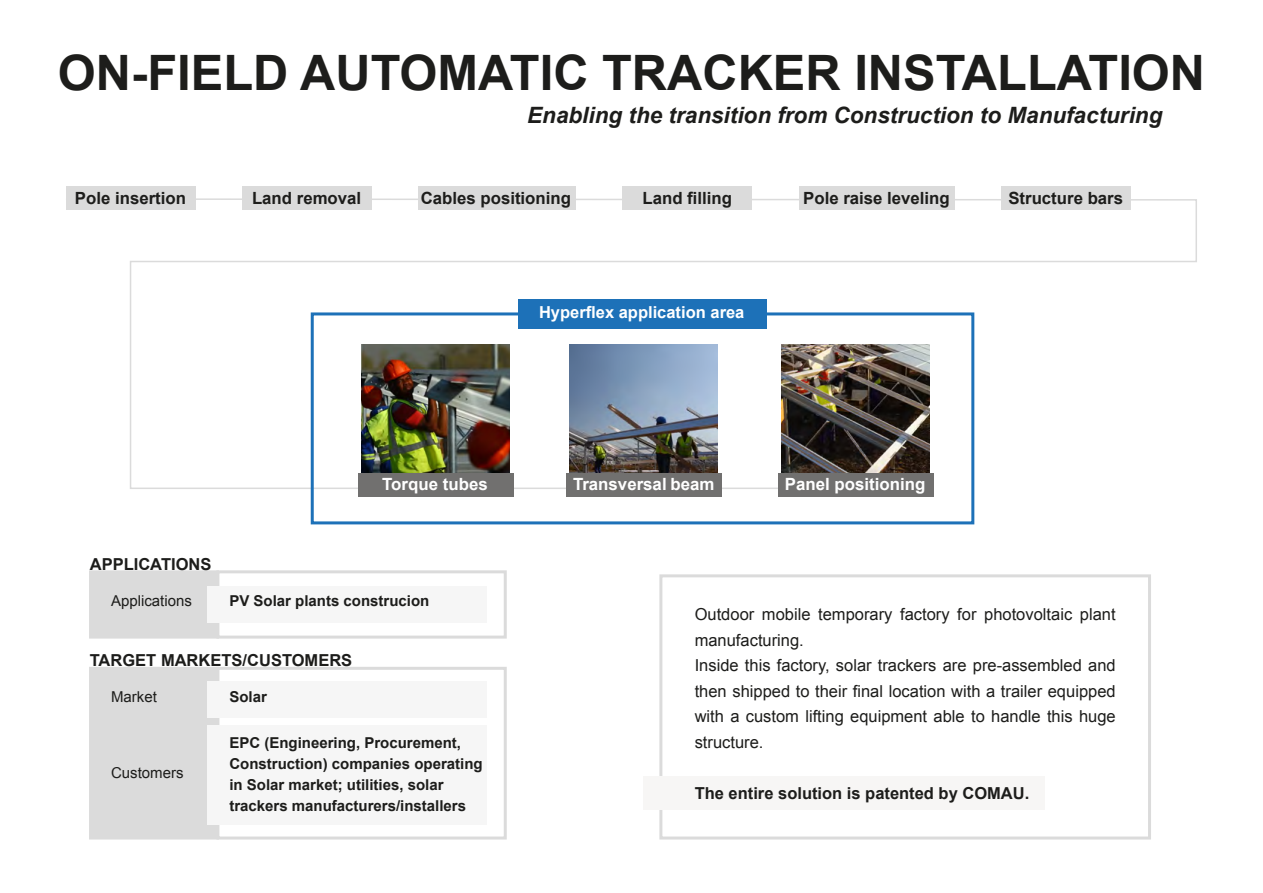
<style>
.page{position:relative;width:1263px;height:893px;background:#fff}
.page>*{position:absolute;margin:0;border:0;box-sizing:border-box;transform-origin:0 0}
.t1{font:700 48.75px "Arial";color:#1d1d1b}
.t2{font:italic 700 22.5px "Arial";color:#1d1d1b}
.t3{font:700 16.8px "Arial";color:#1d1d1b}
.t4{font:700 16.8px "Arial";color:#fff}
.t5{font:16.5px/25.5px "Arial";color:#1d1d1b}
.t6{font:700 16.5px "Arial";color:#1d1d1b}
.t7{font:700 16.5px "Arial";color:#fff}
.t8{font:700 15px/21px "Arial";color:#1d1d1b}
.t9{font:15px "Arial";color:#1d1d1b}
</style>
<div class="page">
<div style="left:659px;top:574px;width:492px;height:265px;border:3px solid #dbdbdb"></div>
<div style="left:644px;top:776px;width:401px;height:34px;background:#f7f6f5"></div>
<svg style="left:130px;top:198px;width:1067px;height:292px"></svg>
<div style="left:66px;top:186px;width:129px;height:24px;background:#dbdbdb"></div>
<div style="left:242px;top:186px;width:129px;height:24px;background:#dbdbdb"></div>
<div style="left:623px;top:186px;width:129px;height:24px;background:#dbdbdb"></div>
<div style="left:1001px;top:186px;width:129px;height:24px;background:#dbdbdb"></div>
<div style="left:418px;top:186px;width:158px;height:24px;background:#dbdbdb"></div>
<div style="left:799px;top:186px;width:155px;height:24px;background:#dbdbdb"></div>
<div style="left:778px;top:473px;width:155px;height:24px;background:#71706f"></div>
<div style="left:358px;top:473px;width:155px;height:24px;background:#71706f"></div>
<div style="left:566px;top:473px;width:155px;height:24px;background:#71706f"></div>
<div style="left:89px;top:570px;width:130px;height:69px;background:#dbdbdb;border:3px solid #dbdbdb"></div>
<div style="left:89px;top:667px;width:130px;height:172px;background:#dbdbdb"></div>
<div style="left:216px;top:570px;width:291px;height:69px;background:#fff;border:3px solid #dbdbdb"></div>
<div style="left:216px;top:667px;width:291px;height:172px;background:#fff;border:3px solid #dbdbdb"></div>
<div style="left:207px;top:586px;width:280px;height:37px;background:#f6f6f6"></div>
<div style="left:207px;top:681px;width:280px;height:37px;background:#f6f6f6"></div>
<div style="left:207px;top:725px;width:280px;height:100px;background:#f6f6f6"></div>
<div style="left:311px;top:312px;width:663px;height:212px;border:3px solid #1d71b8"></div>
<div style="left:518px;top:299px;width:249px;height:30px;background:#1d71b8"></div>
<h1 class="t1" style="left:58px;top:40px;width:1149px">ON-FIELD AUTOMATIC TRACKER INSTALLATION</h1>
<h2 class="t2" style="left:527px;top:100px;width:637px">Enabling the transition from Construction to Manufacturing</h2>
<p class="t3" style="left:75px;top:187px;width:113px">Pole insertion</p>
<p class="t3" style="left:252px;top:187px;width:111px">Land removal</p>
<p class="t3" style="left:421px;top:187px;width:152px">Cables positioning</p>
<p class="t3" style="left:642px;top:187px;width:91px">Land filling</p>
<p class="t3" style="left:803px;top:187px;width:148px">Pole raise leveling</p>
<p class="t3" style="left:1008px;top:187px;width:116px">Structure bars</p>
<p class="t7" style="left:539px;top:301px;width:207px">Hyperflex application area</p>
<p class="t6" style="left:90px;top:553px;width:123px">APPLICATIONS</p>
<p class="t4" style="left:382px;top:473px;width:107px">Torque tubes</p>
<p class="t4" style="left:573px;top:473px;width:143px">Transversal beam</p>
<p class="t4" style="left:785px;top:473px;width:142px">Panel positioning</p>
<p class="t9" style="left:111px;top:591px;width:82px">Applications</p>
<p class="t8" style="left:229px;top:591px;width:202px">PV Solar plants construcion</p>
<p class="t6" style="left:90px;top:650px;width:264px">TARGET MARKETS/CUSTOMERS</p>
<p class="t9" style="left:111px;top:687px;width:47px">Market</p>
<p class="t9" style="left:111px;top:763px;width:74px">Customers</p>
<p class="t8" style="left:229px;top:687px;width:39px">Solar</p>
<p class="t8" style="left:229px;top:733px;width:255px">EPC (Engineering, Procurement, Construction) companies operating in Solar market; utilities, solar trackers manufacturers/installers</p>
<p class="t5" style="left:695px;top:602px;width:422px">Outdoor mobile temporary factory for photovoltaic plant manufacturing.<br>Inside this factory, solar trackers are pre-assembled and then shipped to their final location with a trailer equipped with a custom lifting equipment able to handle this huge structure.</p>
<p class="t6" style="left:695px;top:782px;width:336px">The entire solution is patented by COMAU.</p>
</div>
